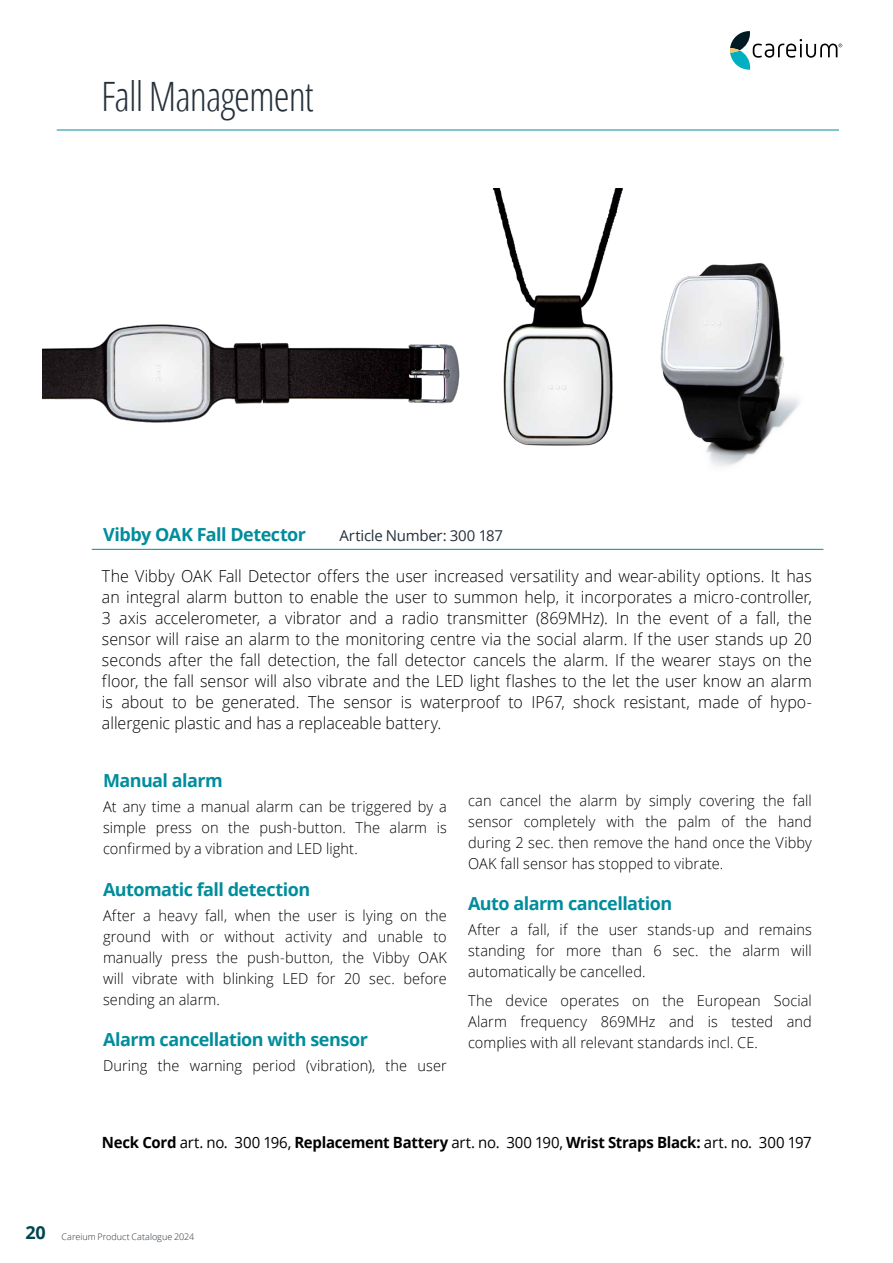
<style>
.page{position:relative;width:893px;height:1263px;background:#fff}
.page>*{position:absolute;margin:0;border:0;box-sizing:border-box;transform-origin:0 0}
.t1{font:300 40.5px "Open Sans Condensed";letter-spacing:-.025em;color:#25303b}
.t2{font:700 18px "Open Sans";letter-spacing:-.03em;color:#008d9c}
.t3{font:300 16.5px/21px "Open Sans";color:#000;text-align:justify}
.t4{font:700 15.45px "Open Sans";letter-spacing:-.02em;color:#000}
.t5{font:300 15px/21px "Open Sans";letter-spacing:.005em;color:#000;text-align:justify}
.t6{font:15px "Open Sans";letter-spacing:-.02em;color:#25303b}
.t7{font:300 9px "Open Sans";color:#25303b}
.s1{font-weight:400}
.s2{font-weight:700;font-size:18px;color:#004451}
</style>
<div class="page">
<hr style="left:92px;top:549px;width:731px;height:1px;background:#008d9c">
<hr style="left:57px;top:130px;width:782px;height:1px;background:#008d9c">
<img style="left:676px;top:263px;width:124px;height:203px">
<img style="left:43px;top:324px;width:400px;height:99px">
<img style="left:443px;top:189px;width:233px;height:257px">
<svg style="left:730px;top:31px;width:112px;height:39px"></svg>
<h1 class="t1" style="left:101px;top:69px;width:214px">Fall Management</h1>
<p class="t2" style="left:103px;top:521px;width:205px">Vibby OAK Fall Detector</p>
<p class="t6" style="left:339px;top:525px;width:165px">Article Number: 300 187</p>
<p class="t3" style="left:102px;top:565px;width:711px">The Vibby OAK Fall Detector offers the user increased versatility and wear-ability options. It has an integral alarm button to enable the user to summon help, it incorporates a micro-controller, 3 axis accelerometer, a vibrator and a radio transmitter (869MHz). In the event of a fall, the sensor will raise an alarm to the monitoring centre via the social alarm. If the user stands up 20 seconds after the fall detection, the fall detector cancels the alarm. If the wearer stays on the floor, the fall sensor will also vibrate and the LED light flashes to the let the user know an alarm is about to be generated. The sensor is waterproof to IP67, shock resistant, made of hypo&shy;allergenic plastic and has a replaceable battery.</p>
<p class="t2" style="left:103px;top:768px;width:121px">Manual alarm</p>
<p class="t5" style="left:103px;top:796px;width:345px">At any time a manual alarm can be triggered by a simple press on the push-button. The alarm is confirmed by a vibration and LED light.</p>
<p class="t2" style="left:103px;top:876px;width:209px">Automatic fall detection</p>
<p class="t5" style="left:103px;top:904px;width:345px">After a heavy fall, when the user is lying on the ground with or without activity and unable to manually press the push-button, the Vibby OAK will vibrate with blinking LED for 20 sec. before sending an alarm.</p>
<p class="t2" style="left:103px;top:1027px;width:266px">Alarm cancellation with sensor</p>
<p class="t5" style="left:103px;top:1055px;width:345px">During the warning period (vibration), the user</p>
<p class="t5" style="left:468px;top:789px;width:345px">can cancel the alarm by simply covering the fall sensor completely with the palm of the hand during 2 sec. then remove the hand once the Vibby OAK fall sensor has stopped to vibrate.</p>
<p class="t2" style="left:468px;top:891px;width:206px">Auto alarm cancellation</p>
<p class="t5" style="left:468px;top:919px;width:345px">After a fall, if the user stands-up and remains standing for more than 6 sec. the alarm will automatically be cancelled.</p>
<p class="t5" style="left:468px;top:990px;width:345px">The device operates on the European Social Alarm frequency 869MHz and is tested and complies with all relevant standards incl. CE.</p>
<p class="t4" style="left:102px;top:1131px;width:711px">Neck Cord <span class="s1">art. no. 300 196,</span> Replacement Battery <span class="s1">art. no. 300 190,</span> Wrist Straps Black: <span class="s1">art. no. 300 197</span></p>
<p class="t7" style="left:26px;top:1230px;width:170px"><span class="s2">20</span> Careium Product Catalogue 2024</p>
</div>
